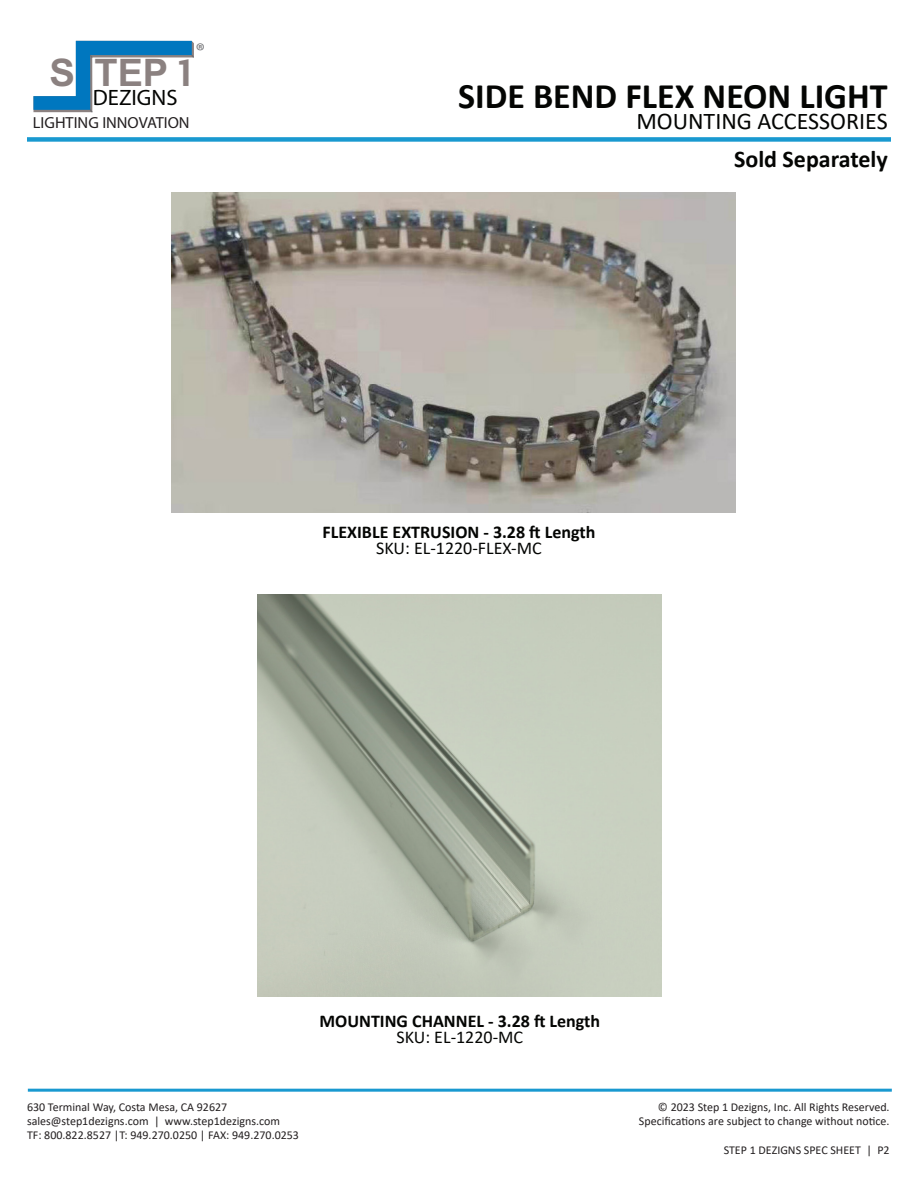
<style>
.page{position:relative;width:918px;height:1188px;background:#fff}
.page>*{position:absolute;margin:0;border:0;box-sizing:border-box;transform-origin:0 0}
.t1{font:700 37.95px "Arial";color:#8b8180}
.t2{font:700 36px "Calibri";color:#040503}
.t3{font:24px "Calibri";color:#040503}
.t4{font:700 24px "Calibri";color:#040503}
.t5{font:22.35px "Avenir Next";color:#040503}
.t6{font:21.45px "Avenir Next";color:#6c6d70}
.t7{font:700 18px "Calibri";color:#040503}
.t8{font:18px "Calibri";color:#040503}
.t9{font:16.05px "Avenir Next";color:#231f20}
.t10{font:12px "Calibri";color:#231f20}
.s1{font-family:"COUTURE"}
</style>
<div class="page">
<svg style="left:33px;top:41px;width:161px;height:72px"></svg>
<img style="left:171px;top:192px;width:564px;height:320px">
<img style="left:258px;top:594px;width:404px;height:403px">
<hr style="left:28px;top:1089px;width:864px;height:3px;background:#1999d0">
<div style="left:27px;top:137px;width:864px;height:5px;background:#1999d0"></div>
<p class="t1" style="left:50px;top:46px;width:142px">S TEP <span class="s1">1</span></p>
<p class="t5" style="left:93px;top:84px;width:86px">DEZIGNS</p>
<p class="t9" style="left:33px;top:113px;width:158px">LIGHTING INNOVATION</p>
<p class="t6" style="left:196px;top:38px;width:11px">®</p>
<p class="t2" style="left:458px;top:71px;width:431px">SIDE BEND FLEX NEON LIGHT</p>
<p class="t3" style="left:636px;top:105px;width:253px">MOUNTING ACCESSORIES</p>
<p class="t4" style="left:734px;top:142px;width:155px">Sold Separately</p>
<p class="t7" style="left:323px;top:519px;width:274px">FLEXIBLE EXTRUSION - 3.28 ft Length</p>
<p class="t8" style="left:376px;top:536px;width:167px">SKU: EL-1220-FLEX-MC</p>
<p class="t7" style="left:320px;top:1008px;width:282px">MOUNTING CHANNEL - 3.28 ft Length</p>
<p class="t8" style="left:397px;top:1025px;width:128px">SKU: EL-1220-MC</p>
<p class="t10" style="left:27px;top:1098px;width:202px">630 Terminal Way, Costa Mesa, CA 92627</p>
<p class="t10" style="left:27px;top:1113px;width:255px">sales@step1dezigns.com | www.step1dezigns.com</p>
<p class="t10" style="left:27px;top:1127px;width:274px">TF: 800.822.8527 |T: 949.270.0250 | FAX: 949.270.0253</p>
<p class="t10" style="left:658px;top:1098px;width:233px">© 2023 Step 1 Dezigns, Inc. All Rights Reserved.</p>
<p class="t10" style="left:639px;top:1113px;width:252px">Specifications are subject to change without notice.</p>
<p class="t10" style="left:724px;top:1141px;width:167px">STEP 1 DEZIGNS SPEC SHEET | P2</p>
</div>
